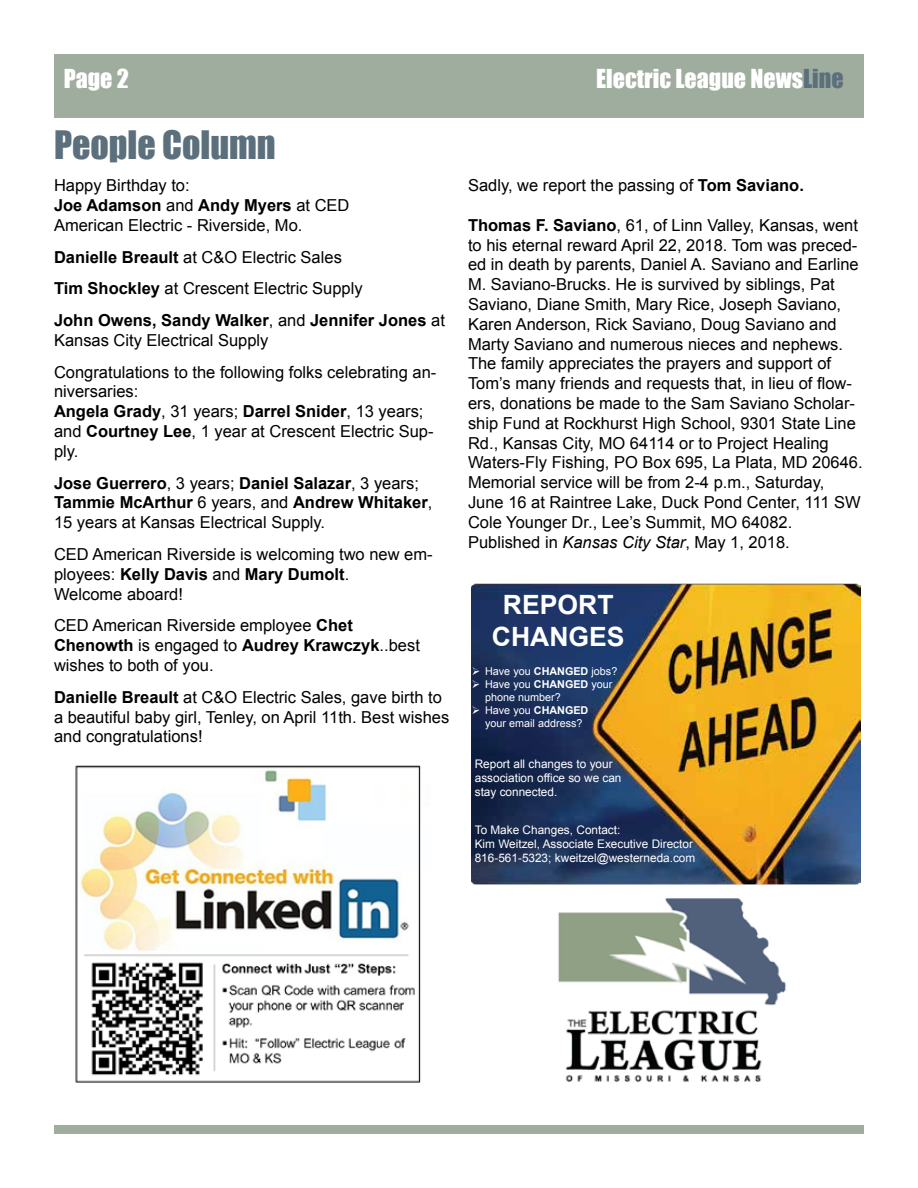
<style>
.page{position:relative;width:918px;height:1188px;background:#fff}
.page>*{position:absolute;margin:0;border:0;box-sizing:border-box;transform-origin:0 0}
.t1{font:36px "Impact";color:#5c6f7c}
.t2{font:700 26.55px/31.8px "Arial";color:#fff;text-align:center}
.t3{font:24px "Impact";color:#fff}
.t4{font:16.5px/19.8px "Arial";color:#000}
.t5{font:700 16.5px/31.8px "Arial";color:#000}
.t6{font:11.85px/14.1px "Arial";color:#fff}
.t7{font:10.8px/13px "Arial";color:#fff}
.s1{color:#5c6f7c}
.s2{font-weight:700}
.s3{font-weight:400}
.s4{font-style:italic}
</style>
<div class="page">
<div style="left:54px;top:1125px;width:810px;height:9px;background:#9fad9e"></div>
<div style="left:54px;top:54px;width:810px;height:63px;background:#9fad9e"></div>
<img style="left:75px;top:765px;width:346px;height:318px">
<img style="left:471px;top:583px;width:390px;height:301px">
<img style="left:558px;top:898px;width:229px;height:184px">
<h3 class="t3" style="left:64px;top:59px;width:67px">Page 2</h3>
<h3 class="t3" style="left:596px;top:59px;width:249px">Electric League News<span class="s1">Line</span></h3>
<h1 class="t1" style="left:54px;top:117px;width:223px">People Column</h1>
<p class="t4" style="left:54px;top:176px;width:297px">Happy Birthday to:<br><span class="s2">Joe Adamson</span> and <span class="s2">Andy Myers</span> at CED<br>American Electric - Riverside, Mo.</p>
<p class="t5" style="left:54px;top:241px;width:392px">Danielle Breault <span class="s3">at C&amp;O Electric Sales<br></span>Tim Shockley <span class="s3">at Crescent Electric Supply<br></span>John Owens, Sandy Walker<span class="s3">, and</span> Jennifer Jones <span class="s3">at</span></p>
<p class="t4" style="left:54px;top:324px;width:384px;line-height:31.8px">Kansas City Electrical Supply<br>Congratulations to the following folks celebrating an-</p>
<p class="t4" style="left:54px;top:382px;width:381px">niversaries:<br><span class="s2">Angela Grady</span>, 31 years; <span class="s2">Darrel Snider</span>, 13 years; and <span class="s2">Courtney Lee</span>, 1 year at Crescent Electric Sup&shy;ply.</p>
<p class="t4" style="left:54px;top:473px;width:380px"><span class="s2">Jose Guerrero</span>, 3 years; <span class="s2">Daniel Salazar</span>, 3 years;<br><span class="s2">Tammie McArthur</span> 6 years, and <span class="s2">Andrew Whitaker</span>,<br>15 years at Kansas Electrical Supply.</p>
<p class="t4" style="left:54px;top:545px;width:380px">CED American Riverside is welcoming two new em&shy;ployees: <span class="s2">Kelly Davis</span> and <span class="s2">Mary Dumolt</span>.<br>Welcome aboard!</p>
<p class="t4" style="left:54px;top:616px;width:367px">CED American Riverside employee <span class="s2">Chet<br>Chenowth</span> is engaged to <span class="s2">Audrey Krawczyk</span>..best wishes to both of you.</p>
<p class="t4" style="left:54px;top:687px;width:397px"><span class="s2">Danielle Breault</span> at C&amp;O Electric Sales, gave birth to a beautiful baby girl, Tenley, on April 11th. Best wishes and congratulations!</p>
<p class="t4" style="left:468px;top:176px;width:337px">Sadly, we report the passing of <span class="s2">Tom Saviano.</span></p>
<p class="t4" style="left:468px;top:215px;width:396px"><span class="s2">Thomas F. Saviano</span>, 61, of Linn Valley, Kansas, went to his eternal reward April 22, 2018. Tom was preced&shy;ed in death by parents, Daniel A. Saviano and Earline M. Saviano-Brucks. He is survived by siblings, Pat Saviano, Diane Smith, Mary Rice, Joseph Saviano, Karen Anderson, Rick Saviano, Doug Saviano and Marty Saviano and numerous nieces and nephews.<br>The family appreciates the prayers and support of Tom’s many friends and requests that, in lieu of flow&shy;ers, donations be made to the Sam Saviano Scholar&shy;ship Fund at Rockhurst High School, 9301 State Line Rd., Kansas City, MO 64114 or to Project Healing Waters-Fly Fishing, PO Box 695, La Plata, MD 20646.<br>Memorial service will be from 2-4 p.m., Saturday, June 16 at Raintree Lake, Duck Pond Center, 111 SW Cole Younger Dr., Lee’s Summit, MO 64082.<br>Published in <span class="s4">Kansas City Star</span>, May 1, 2018.</p>
<h2 class="t2" style="left:492px;top:590px;width:134px">REPORT<br>CHANGES</h2>
<p class="t7" style="left:472px;top:665px;width:147px">➢ Have you <span class="s2">CHANGED</span> jobs?</p>
<p class="t7" style="left:485px;top:678px;width:129px;text-indent:-13px">➢ Have you <span class="s2">CHANGED</span> your phone number?</p>
<p class="t7" style="left:485px;top:704px;width:105px;text-indent:-13px">➢ Have you <span class="s2">CHANGED </span>your email address?</p>
<p class="t6" style="left:475px;top:757px;width:148px">Report all changes to your association office so we can stay connected.</p>
<p class="t6" style="left:475px;top:823px;width:222px">To Make Changes, Contact:<br>Kim Weitzel, Associate Executive Director<br>816-561-5323; kweitzel@westerneda.com</p>
</div>
